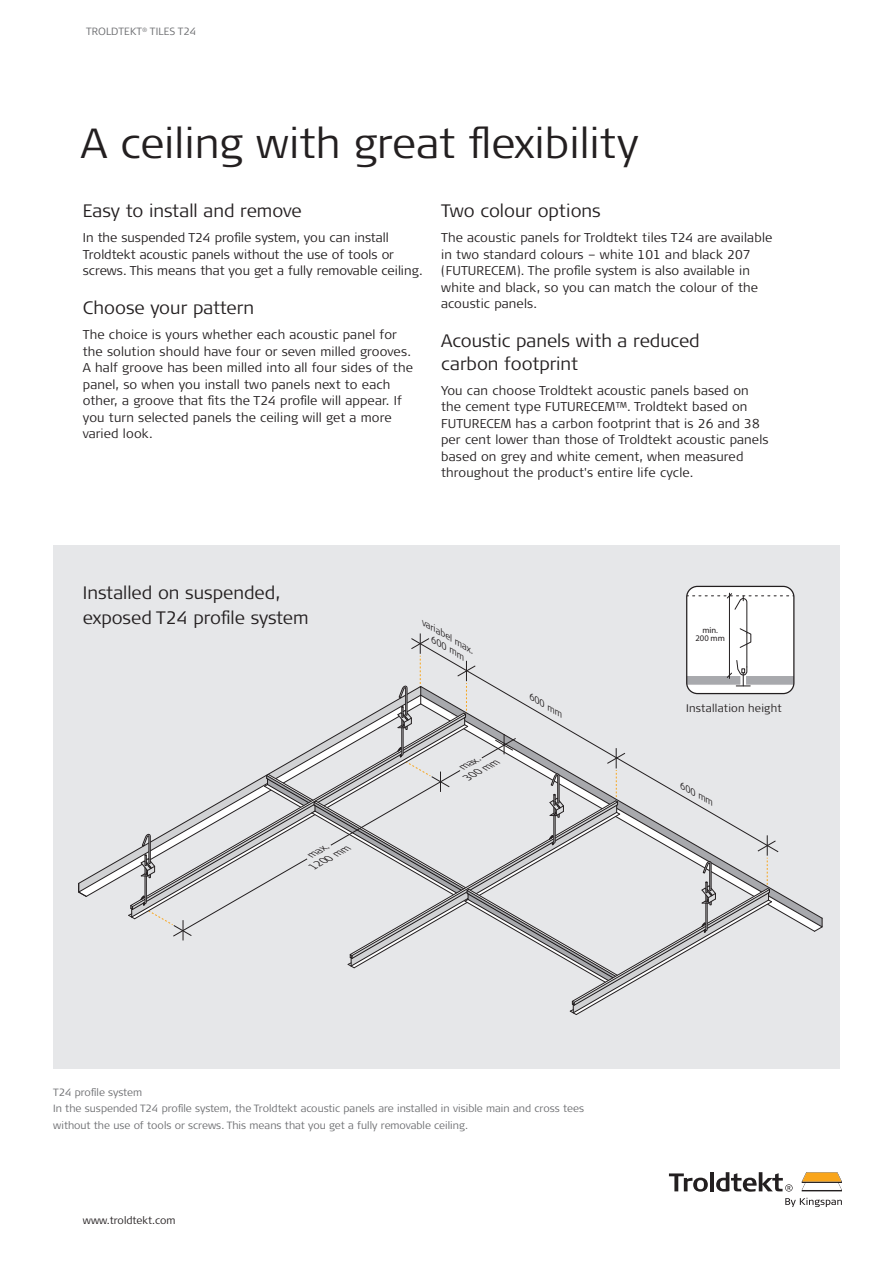
<style>
.page{position:relative;width:893px;height:1263px;background:#fff}
.page>*{position:absolute;margin:0;border:0;box-sizing:border-box;transform-origin:0 0}
.Rubrik{font:300 42px "Signa Pro";color:#231f20}
.Mellemtittel{font:300 18px/25.5px "Signa Pro";color:#231f20}
.Brødtekst{font:300 12.75px/16.5px "Signa Pro";letter-spacing:.01em;color:#231f20}
.NY_brødtekst_7_9{font:300 10.95px "Signa Pro";letter-spacing:.02em;color:#231f20}
.Brødtekst-2{font:300 10.5px/16.5px "Signa Pro";color:#6c6d70}
.Illustration{font:300 10.5px "Signa Pro";letter-spacing:.01em;color:#6c6d70}
.t1{font:300 10.5px "Signa Pro";color:#231f20}
.t2{font:italic 300 9.75px/11.9px "Signa Pro";color:#231f20}
.t3{font:italic 300 8.55px/10.2px "Signa Pro";color:#231f20;scale:1.15 1}
.t4{font:8.55px/8.6px "Signa Column";color:#231f20;text-align:center}
</style>
<div class="page">
<svg style="left:802px;top:1172px;width:40px;height:19px"></svg>
<svg style="left:669px;top:1173px;width:39px;height:19px"></svg>
<hr style="left:710px;top:1172px;width:4px;height:19px;background:#231f20">
<svg style="left:716px;top:1172px;width:77px;height:20px"></svg>
<svg style="left:785px;top:1198px;width:57px;height:9px"></svg>
<div style="left:53px;top:545px;width:787px;height:523px;background:#e6e7e9"></div>
<svg style="left:78px;top:854px;width:50px;height:43px"></svg>
<svg style="left:814px;top:918px;width:9px;height:14px"></svg>
<svg style="left:794px;top:901px;width:28px;height:26px"></svg>
<svg style="left:128px;top:586px;width:666px;height:429px"></svg>
<div style="left:695px;top:634px;width:17px;height:10px;background:#fff"></div>
<div style="left:686px;top:586px;width:108px;height:108px;border:1px solid #231f20;border-radius:11px"></div>
<p class="Illustration" style="left:86px;top:24px;width:112px">TROLDTEKT<sup>®</sup> TILES T24</p>
<p class="Rubrik" style="left:81px;top:114px;width:559px">A ceiling with great flexibility</p>
<p class="Mellemtittel" style="left:83px;top:197px;width:220px">Easy to install and remove</p>
<p class="Brødtekst" style="left:83px;top:229px;width:341px">In the suspended T24 profile system, you can install<br>Troldtekt acoustic panels without the use of tools or screws. This means that you get a fully removable ceiling.</p>
<p class="Mellemtittel" style="left:83px;top:294px;width:173px">Choose your pattern</p>
<p class="Brødtekst" style="left:83px;top:326px;width:331px">The choice is yours whether each acoustic panel for the solution should have four or seven milled grooves.<br>A half groove has been milled into all four sides of the panel, so when you install two panels next to each other, a groove that fits the T24 profile will appear. If you turn selected panels the ceiling will get a more varied look.</p>
<p class="Mellemtittel" style="left:441px;top:197px;width:161px">Two colour options</p>
<p class="Brødtekst" style="left:441px;top:229px;width:333px">The acoustic panels for Troldtekt tiles T24 are available in two standard colours – white 101 and black 207 (FUTURECEM). The profile system is also available in white and black, so you can match the colour of the acoustic panels.</p>
<p class="Mellemtittel" style="left:441px;top:329px;width:260px;line-height:22.5px">Acoustic panels with a reduced carbon footprint</p>
<p class="Brødtekst" style="left:441px;top:381px;width:329px">You can choose Troldtekt acoustic panels based on the cement type FUTURECEM™. Troldtekt based on FUTURECEM has a carbon footprint that is 26 and 38 per cent lower than those of Troldtekt acoustic panels based on grey and white cement, when measured throughout the product's entire life cycle.</p>
<p class="Mellemtittel" style="left:83px;top:579px;width:227px">Installed on suspended, exposed T24 profile system</p>
<p class="t2" style="left:303px;top:852px;width:45px;text-indent:4px;rotate:-30deg">max.<br>1200 mm</p>
<p class="t3" style="left:441px;top:626px;width:39px;text-indent:-17px;rotate:30deg">variabel max.<br>600 mm</p>
<p class="t2" style="left:458px;top:763px;width:39px;rotate:-30deg">max.<br>300 mm</p>
<p class="t3" style="left:534px;top:692px;width:34px;rotate:30deg">600 mm</p>
<p class="Brødtekst-2" style="left:53px;top:1083px;width:90px">T24 profile system</p>
<p class="Brødtekst-2" style="left:53px;top:1100px;width:532px">In the suspended T24 profile system, the Troldtekt acoustic panels are installed in visible main and cross tees without the use of tools or screws. This means that you get a fully removable ceiling.</p>
<p class="t1" style="left:83px;top:1213px;width:94px">www.troldtekt.com</p>
<p class="t4" style="left:695px;top:625px;width:31px">min.<br>200 mm</p>
<p class="NY_brødtekst_7_9" style="left:686px;top:700px;width:97px">Installation height</p>
<p class="t3" style="left:684px;top:780px;width:34px;rotate:30deg">600 mm</p>
</div>
